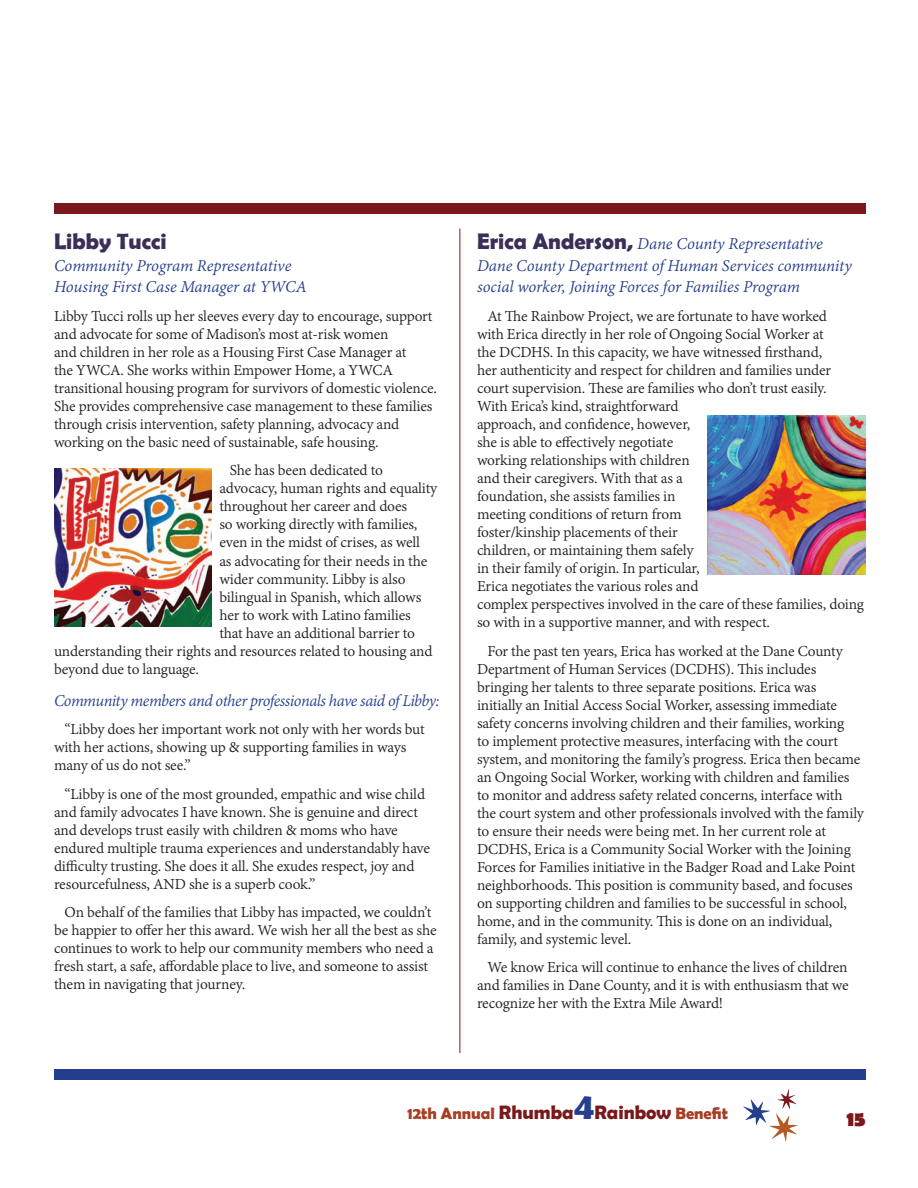
<style>
.page{position:relative;width:918px;height:1188px;background:#fff}
.page>*{position:absolute;margin:0;border:0;box-sizing:border-box;transform-origin:0 0}
.t1{font:700 22.5px "Berlin Sans FB Demi";color:#3b2f57}
.t2{font:700 21px "Berlin Sans FB";color:#7a181b}
.t3{font:italic 18px/21.6px "Adobe Devanagari";letter-spacing:-.01em;color:#253f8e}
.t4{font:italic 18px "Adobe Devanagari";letter-spacing:-.03em;color:#253f8e}
.t5{font:16.5px/18px "Adobe Devanagari";letter-spacing:-.01em;color:#231f20}
.t6{font:700 16.5px "Berlin Sans FB Demi";color:#a73d23}
.s1{font-family:"Berlin Sans FB Demi";font-weight:700;font-style:normal;font-size:22.5px;color:#3b2f57}
.s2{font-size:19.5px;color:#7a191b}
.s3{font-size:37.5px;color:#253f8e}
</style>
<div class="page">
<svg style="left:743px;top:1089px;width:55px;height:52px"></svg>
<div style="left:54px;top:1069px;width:812px;height:11px;background:#253f8e"></div>
<div style="left:54px;top:203px;width:812px;height:10px;background:#7a181b"></div>
<hr style="left:460px;top:228px;width:1px;height:825px;background:#7a181b">
<img style="left:54px;top:469px;width:158px;height:157px">
<img style="left:707px;top:416px;width:159px;height:158px">
<h1 class="t1" style="left:54px;top:228px;width:114px">Libby Tucci</h1>
<p class="t3" style="left:54px;top:256px;width:255px">Community Program Representative<br>Housing First Case Manager at YWCA</p>
<p class="t5" style="left:54px;top:308px;width:385px">Libby Tucci rolls up her sleeves every day to encourage, support and advocate for some of Madison’s most at-risk women<br>and children in her role as a Housing First Case Manager at<br>the YWCA. She works within Empower Home, a YWCA transitional housing program for survivors of domestic violence.<br>She provides comprehensive case management to these families through crisis intervention, safety planning, advocacy and working on the basic need of sustainable, safe housing.</p>
<p class="t5" style="left:230px;top:463px;width:155px">She has been dedicated to</p>
<p class="t5" style="left:219px;top:481px;width:220px">advocacy, human rights and equality</p>
<p class="t5" style="left:219px;top:499px;width:189px">throughout her career and does</p>
<p class="t5" style="left:219px;top:517px;width:200px">so working directly with families,</p>
<p class="t5" style="left:219px;top:535px;width:202px">even in the midst of crises, as well</p>
<p class="t5" style="left:219px;top:553px;width:210px">as advocating for their needs in the</p>
<p class="t5" style="left:219px;top:571px;width:188px">wider community. Libby is also</p>
<p class="t5" style="left:219px;top:589px;width:204px">bilingual in Spanish, which allows</p>
<p class="t5" style="left:219px;top:607px;width:193px">her to work with Latino families</p>
<p class="t5" style="left:219px;top:625px;width:197px">that have an additional barrier to</p>
<p class="t5" style="left:54px;top:643px;width:380px">understanding their rights and resources related to housing and</p>
<p class="t5" style="left:54px;top:661px;width:147px">beyond due to language.</p>
<p class="t4" style="left:54px;top:690px;width:387px">Community members and other professionals have said of Libby:</p>
<p class="t5" style="left:54px;top:722px;width:372px;text-indent:10px">“Libby does her important work not only with her words but with her actions, showing up &amp; supporting families in ways many of us do not see.”</p>
<p class="t5" style="left:54px;top:786px;width:378px;text-indent:10px">“Libby is one of the most grounded, empathic and wise child and family advocates I have known. She is genuine and direct and develops trust easily with children &amp; moms who have endured multiple trauma experiences and understandably have difficulty trusting. She does it all. She exudes respect, joy and resourcefulness, AND she is a superb cook.”</p>
<p class="t5" style="left:54px;top:905px;width:384px;text-indent:10px">On behalf of the families that Libby has impacted, we couldn’t be happier to offer her this award. We wish her all the best as she continues to work to help our community members who need a fresh start, a safe, affordable place to live, and someone to assist them in navigating that journey.</p>
<p class="t3" style="left:477px;top:235px;width:376px"><span class="s1">Erica Anderson,</span> Dane County Representative<br>Dane County Department of Human Services community social worker, Joining Forces for Families Program</p>
<p class="t5" style="left:477px;top:308px;width:389px;text-indent:10px">At The Rainbow Project, we are fortunate to have worked<br>with Erica directly in her role of Ongoing Social Worker at<br>the DCDHS. In this capacity, we have witnessed firsthand,<br>her authenticity and respect for children and families under court supervision. These are families who don’t trust easily.<br>With Erica’s kind, straightforward<br>approach, and confidence, however,<br>she is able to effectively negotiate<br>working relationships with children<br>and their caregivers. With that as a<br>foundation, she assists families in<br>meeting conditions of return from<br>foster/kinship placements of their<br>children, or maintaining them safely<br>in their family of origin. In particular,<br>Erica negotiates the various roles and<br>complex perspectives involved in the care of these families, doing so with in a supportive manner, and with respect.</p>
<p class="t5" style="left:477px;top:643px;width:389px;text-indent:10px">For the past ten years, Erica has worked at the Dane County Department of Human Services (DCDHS). This includes bringing her talents to three separate positions. Erica was initially an Initial Access Social Worker, assessing immediate safety concerns involving children and their families, working<br>to implement protective measures, interfacing with the court system, and monitoring the family’s progress. Erica then became an Ongoing Social Worker, working with children and families to monitor and address safety related concerns, interface with the court system and other professionals involved with the family to ensure their needs were being met. In her current role at DCDHS, Erica is a Community Social Worker with the Joining Forces for Families initiative in the Badger Road and Lake Point neighborhoods. This position is community based, and focuses on supporting children and families to be successful in school, home, and in the community. This is done on an individual, family, and systemic level.</p>
<p class="t5" style="left:477px;top:959px;width:373px;text-align:justify;text-indent:10px">We know Erica will continue to enhance the lives of children and families in Dane County, and it is with enthusiasm that we recognize her with the Extra Mile Award!</p>
<p class="t6" style="left:407px;top:1104px;width:322px">12th Annual <span class="s2">Rhumba</span><span class="s3">4</span><span class="s2">Rainbow</span> Benefit</p>
<p class="t2" style="left:847px;top:1107px;width:21px">15</p>
</div>
